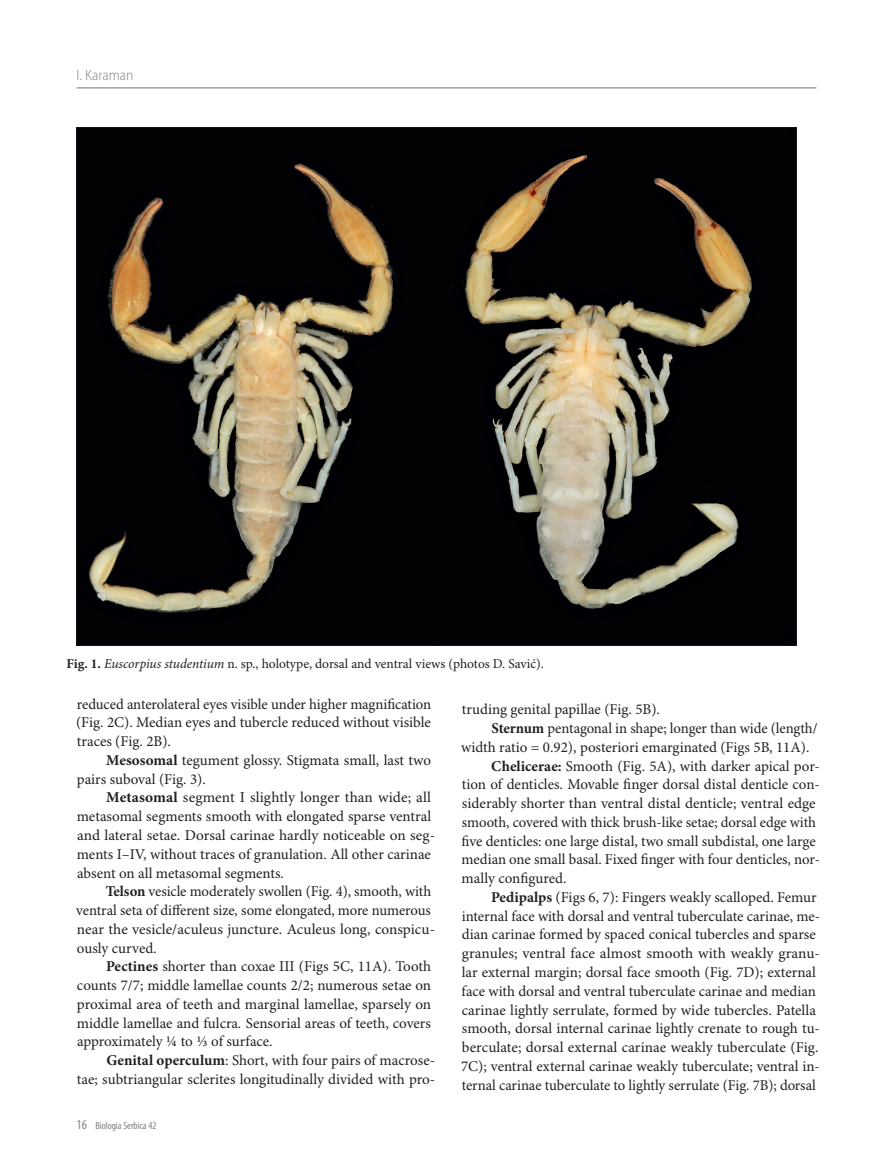
<style>
.page{position:relative;width:893px;height:1170px;background:#fff}
.page>*{position:absolute;margin:0;border:0;box-sizing:border-box;transform-origin:0 0}
.t1{font:15px/18.8px "Minion Pro";color:#231f20}
.t2{font:300 semi-condensed 15px "Myriad Pro";color:#808285}
.t3{font:13.5px "Minion Pro";color:#231f20}
.t4{font:condensed 10.5px "Myriad Pro";color:#808285}
.s1{font-weight:700}
.s2{font-style:italic}
.s3{font-size:13.5px}
</style>
<div class="page">
<hr style="left:77px;top:87px;width:739px;height:1px;background:#808285">
<img style="left:76px;top:128px;width:721px;height:517px">
<p class="t2" style="left:77px;top:67px;width:58px">I. Karaman</p>
<p class="t3" style="left:67px;top:655px;width:479px"><span class="s1">Fig. 1.</span> <span class="s2">Euscorpius studentium</span> n. sp., holotype, dorsal and ventral views (photos D. Savić).</p>
<p class="t1" style="left:76px;top:695px;width:357px;text-align:justify">reduced anterolateral eyes visible under higher magnification (Fig. 2C). Median eyes and tubercle reduced without visible traces (Fig. 2B).</p>
<p class="t1" style="left:77px;top:751px;width:356px;text-indent:29px"><span class="s1">Mesosomal</span> tegument glossy. Stigmata small, last two pairs suboval (Fig. 3).</p>
<p class="t1" style="left:77px;top:788px;width:360px;text-indent:30px"><span class="s1">Metasomal</span> segment I slightly longer than wide; all metasomal segments smooth with elongated sparse ventral and lateral setae. Dorsal carinae hardly noticeable on seg&shy;ments I–IV, without traces of granulation. All other carinae absent on all metasomal segments.</p>
<p class="t1" style="left:76px;top:882px;width:360px;text-indent:30px"><span class="s1">Telson</span> vesicle moderately swollen (Fig. 4), smooth, with ventral seta of different size<span class="s2">,</span> some elongated, more numerous near the vesicle/aculeus juncture. Aculeus long, conspicu&shy;ously curved.</p>
<p class="t1" style="left:77px;top:957px;width:356px;text-align:justify;text-indent:29px"><span class="s1">Pectines</span> shorter than coxae III (Figs 5C, 11A). Tooth counts 7/7; middle lamellae counts 2/2; numerous setae on proximal area of teeth and marginal lamellae, sparsely on middle lamellae and fulcra<span class="s2">.</span> Sensorial areas of teeth, covers approximately ¼ to ⅓ of surface.</p>
<p class="t1" style="left:77px;top:1051px;width:360px;text-align:right"><span class="s1">Genital operculum</span>: Short, with four pairs of macrose-<br>tae; subtriangular sclerites longitudinally divided with pro-</p>
<p class="t4" style="left:77px;top:1119px;width:81px"><span class="s3">16</span> Biologia Serbica 42</p>
<p class="t1" style="left:462px;top:700px;width:200px">truding genital papillae (Fig. 5B).</p>
<p class="t1" style="left:492px;top:719px;width:328px"><span class="s1">Sternum</span> pentagonal in shape; longer than wide (length/</p>
<p class="t1" style="left:461px;top:738px;width:350px">width ratio = 0.92), posteriori emarginated (Figs 5B, 11A).</p>
<p class="t1" style="left:491px;top:757px;width:330px"><span class="s1">Chelicerae:</span> Smooth (Fig. 5A), with darker apical por-</p>
<p class="t1" style="left:462px;top:775px;width:360px">tion of denticles. Movable finger dorsal distal denticle con-</p>
<p class="t1" style="left:462px;top:794px;width:355px">siderably shorter than ventral distal denticle; ventral edge</p>
<p class="t1" style="left:462px;top:813px;width:356px">smooth, covered with thick brush-like setae; dorsal edge with</p>
<p class="t1" style="left:461px;top:832px;width:356px">five denticles: one large distal, two small subdistal, one large</p>
<p class="t1" style="left:462px;top:850px;width:360px">median one small basal. Fixed finger with four denticles, nor-</p>
<p class="t1" style="left:462px;top:869px;width:106px">mally configured.</p>
<p class="t1" style="left:491px;top:888px;width:327px"><span class="s1">Pedipalps</span> (Figs 6, 7): Fingers weakly scalloped. Femur</p>
<p class="t1" style="left:462px;top:907px;width:360px">internal face with dorsal and ventral tuberculate carinae, me-</p>
<p class="t1" style="left:462px;top:925px;width:355px">dian carinae formed by spaced conical tubercles and sparse</p>
<p class="t1" style="left:462px;top:944px;width:360px">granules; ventral face almost smooth with weakly granu-</p>
<p class="t1" style="left:462px;top:963px;width:356px">lar external margin; dorsal face smooth (Fig. 7D); external</p>
<p class="t1" style="left:462px;top:982px;width:356px">face with dorsal and ventral tuberculate carinae and median</p>
<p class="t1" style="left:462px;top:1000px;width:356px">carinae lightly serrulate, formed by wide tubercles. Patella</p>
<p class="t1" style="left:462px;top:1019px;width:360px">smooth, dorsal internal carinae lightly crenate to rough tu-</p>
<p class="t1" style="left:462px;top:1038px;width:358px">berculate; dorsal external carinae weakly tuberculate (Fig.</p>
<p class="t1" style="left:461px;top:1057px;width:360px">7C); ventral external carinae weakly tuberculate; ventral in-</p>
<p class="t1" style="left:462px;top:1075px;width:356px">ternal carinae tuberculate to lightly serrulate (Fig. 7B); dorsal</p>
</div>
